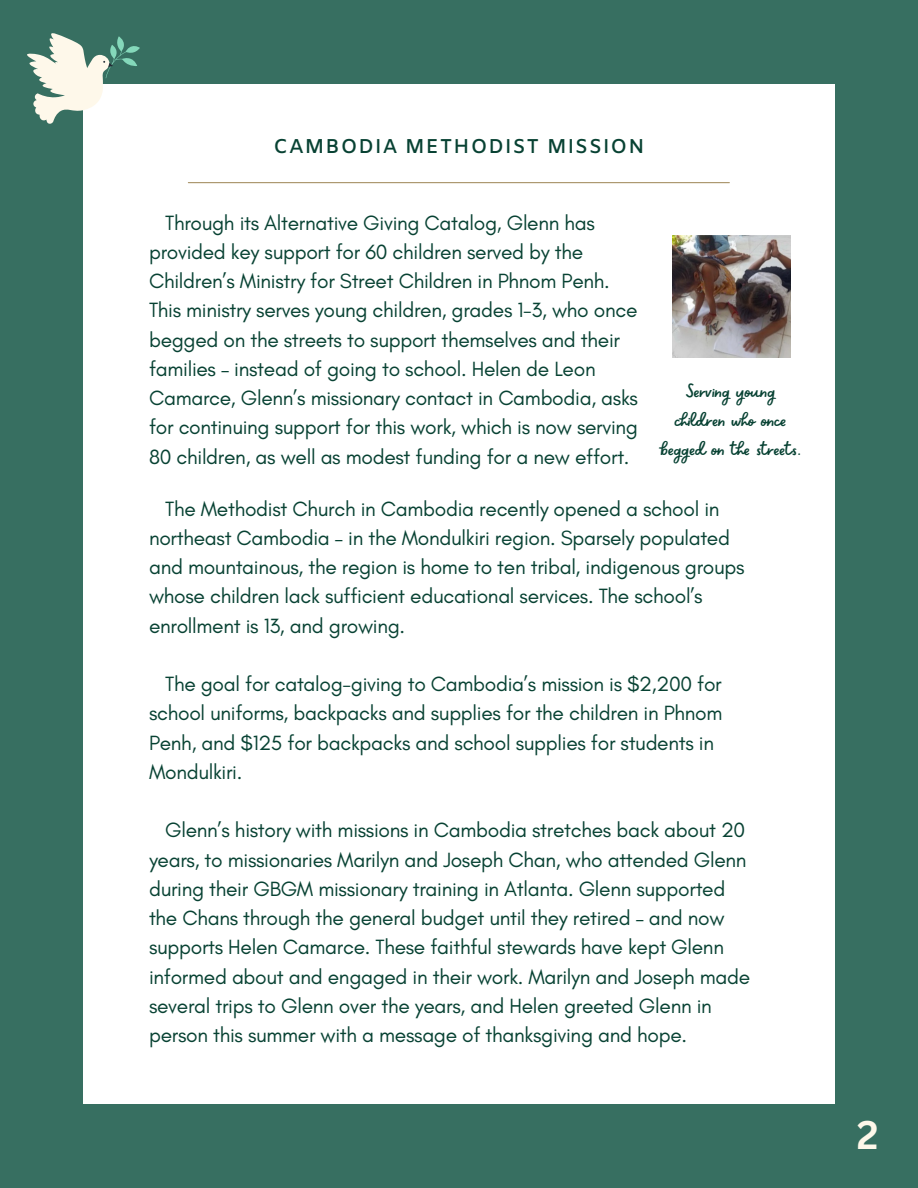
<style>
.page{position:relative;width:918px;height:1188px;background:#376f61}
.page>*{position:absolute;margin:0;border:0;box-sizing:border-box;transform-origin:0 0}
.t1{font:700 39px "Canva Sans";color:#fef8ea}
.t2{font:21.75px/29px "Sweet Apricot";letter-spacing:-.015em;color:#084233;text-align:center}
.t3{font:21px/29.2px "Glacial Indifference";letter-spacing:-.015em;color:#084233}
.t4{font:600 19.95px "Amiko";letter-spacing:.055em;color:#084233}
</style>
<div class="page">
<div style="left:83px;top:84px;width:752px;height:1019px;background:#fff"></div>
<img style="left:672px;top:235px;width:119px;height:123px">
<hr style="left:188px;top:182px;width:541px;height:1px;background:#a28b5d">
<svg style="left:27px;top:33px;width:113px;height:91px"></svg>
<p class="t4" style="left:274px;top:135px;width:372px">CAMBODIA METHODIST MISSION</p>
<p class="t3" style="left:149px;top:208px;width:491px;text-indent:16px">Through its Alternative Giving Catalog, Glenn has provided key support for 60 children served by the Children’s Ministry for Street Children in Phnom Penh.<br>This ministry serves young children, grades 1-3, who once begged on the streets to support themselves and their families – instead of going to school. Helen de Leon Camarce, Glenn’s missionary contact in Cambodia, asks for continuing support for this work, which is now serving 80 children, as well as modest funding for a new effort.</p>
<p class="t3" style="left:149px;top:494px;width:597px;text-indent:16px">The Methodist Church in Cambodia recently opened a school in northeast Cambodia – in the Mondulkiri region. Sparsely populated and mountainous, the region is home to ten tribal, indigenous groups whose children lack sufficient educational services. The school’s enrollment is 13, and growing.</p>
<p class="t3" style="left:149px;top:669px;width:575px;text-indent:16px">The goal for catalog-giving to Cambodia’s mission is $2,200 for school uniforms, backpacks and supplies for the children in Phnom Penh, and $125 for backpacks and school supplies for students in Mondulkiri.</p>
<p class="t2" style="left:662px;top:375px;width:141px">Serving young children who once begged on the streets.</p>
<p class="t3" style="left:149px;top:815px;width:603px;text-indent:16px">Glenn’s history with missions in Cambodia stretches back about 20 years, to missionaries Marilyn and Joseph Chan, who attended Glenn during their GBGM missionary training in Atlanta. Glenn supported the Chans through the general budget until they retired – and now supports Helen Camarce. These faithful stewards have kept Glenn informed about and engaged in their work. Marilyn and Joseph made several trips to Glenn over the years, and Helen greeted Glenn in person this summer with a message of thanksgiving and hope.</p>
<p class="t1" style="left:857px;top:1108px;width:23px">2</p>
</div>
